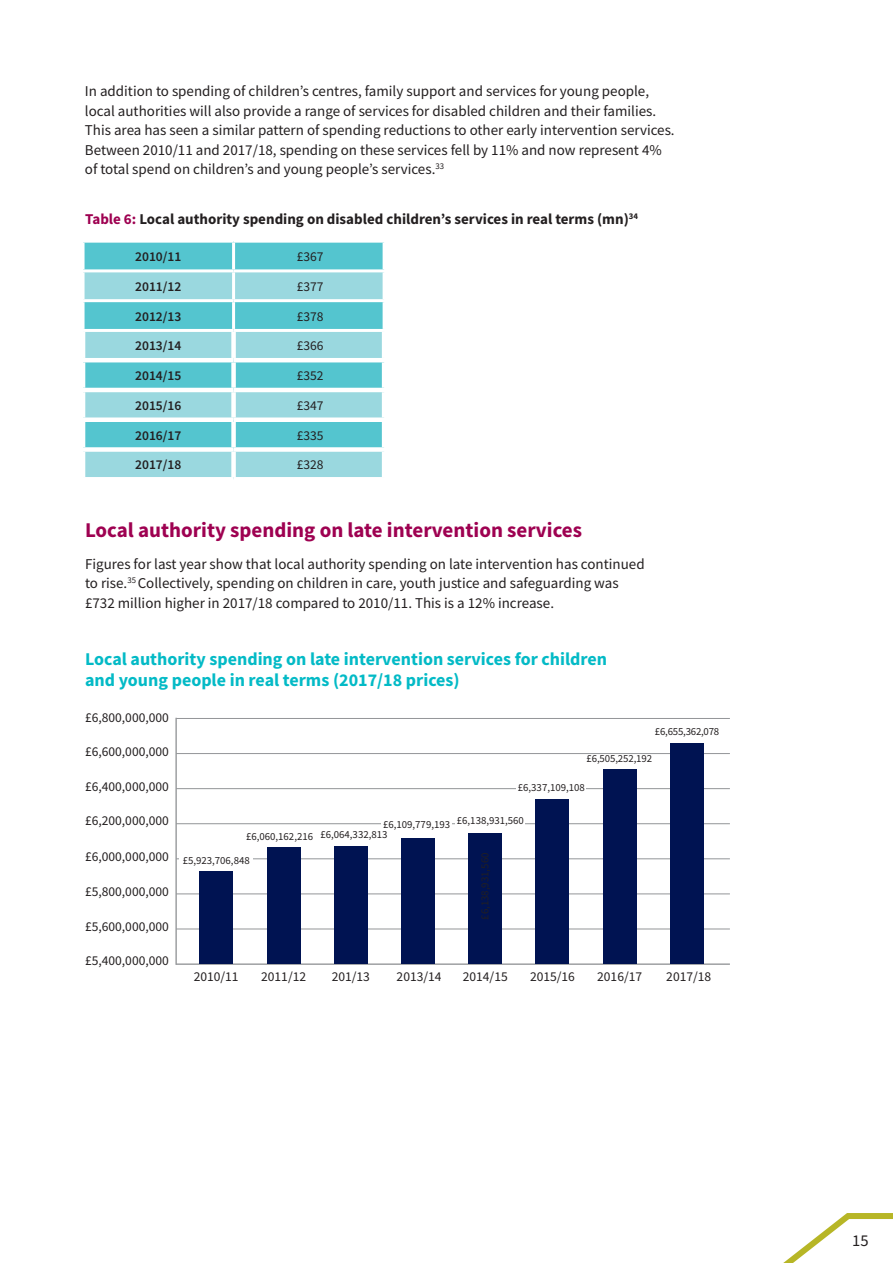
<style>
.page{position:relative;width:893px;height:1263px;background:#fff}
.page>*{position:absolute;margin:0;border:0;box-sizing:border-box;transform-origin:0 0}
.t1{font:700 21px "Source Sans Pro";color:#9e0151}
.t2{font:700 18px/21px "Source Sans Pro";color:#03bac6}
.t3{font:16.5px "Source Sans Pro";color:#231f20}
.t4{font:15px/19.5px "Source Sans Pro";color:#231f20}
.t5{font:700 15px "Source Sans Pro";color:#231f20}
.t6{font:13.5px "Source Sans Pro";color:#231f20}
.t7{font:600 13.5px "Source Sans Pro";color:#231f20}
.t8{font:10.8px "Source Sans Pro";color:#231f20}
.t9{font:10.8px "Source Sans Pro";letter-spacing:-.02em;color:#231f20}
.s1{color:#9e0151}
</style>
<div class="page">
<svg style="left:783px;top:1213px;width:110px;height:50px"></svg>
<div style="left:85px;top:243px;width:298px;height:26px;background:#54c5cf"></div>
<svg style="left:85px;top:272px;width:298px;height:205px;background:#7dd0d8"></svg>
<div style="left:231px;top:332px;width:5px;height:26px;background:#fff"></div>
<hr style="left:382px;top:332px;width:4px;height:26px;background:#fff">
<div style="left:231px;top:362px;width:5px;height:26px;background:#fff"></div>
<hr style="left:382px;top:362px;width:4px;height:26px;background:#fff">
<div style="left:231px;top:392px;width:5px;height:25px;background:#fff"></div>
<hr style="left:382px;top:392px;width:4px;height:25px;background:#fff">
<div style="left:231px;top:422px;width:5px;height:25px;background:#fff"></div>
<hr style="left:382px;top:422px;width:4px;height:25px;background:#fff">
<div style="left:231px;top:452px;width:5px;height:25px;background:#fff"></div>
<hr style="left:382px;top:452px;width:4px;height:25px;background:#fff">
<hr style="left:81px;top:358px;width:153px;height:4px;background:#fff">
<hr style="left:234px;top:358px;width:152px;height:4px;background:#fff">
<hr style="left:81px;top:388px;width:153px;height:4px;background:#fff">
<hr style="left:234px;top:388px;width:152px;height:4px;background:#fff">
<div style="left:81px;top:417px;width:153px;height:5px;background:#fff"></div>
<div style="left:234px;top:417px;width:152px;height:5px;background:#fff"></div>
<div style="left:81px;top:447px;width:153px;height:5px;background:#fff"></div>
<div style="left:234px;top:447px;width:152px;height:5px;background:#fff"></div>
<hr style="left:232px;top:243px;width:3px;height:26px;background:#fff">
<hr style="left:232px;top:272px;width:3px;height:27px;background:#fff">
<hr style="left:82px;top:299px;width:152px;height:3px;background:#fff">
<hr style="left:234px;top:299px;width:152px;height:3px;background:#fff">
<hr style="left:232px;top:302px;width:3px;height:27px;background:#fff">
<hr style="left:82px;top:329px;width:152px;height:3px;background:#fff">
<hr style="left:234px;top:329px;width:152px;height:3px;background:#fff">
<hr style="left:176px;top:753px;width:554px;height:1px;background:#939598">
<hr style="left:176px;top:893px;width:554px;height:1px;background:#939598">
<hr style="left:176px;top:823px;width:554px;height:1px;background:#939598">
<hr style="left:176px;top:963px;width:554px;height:2px;background:#939598">
<hr style="left:176px;top:788px;width:554px;height:1px;background:#939598">
<hr style="left:176px;top:929px;width:554px;height:1px;background:#939598">
<hr style="left:176px;top:718px;width:554px;height:1px;background:#939598">
<hr style="left:176px;top:858px;width:554px;height:1px;background:#939598">
<div style="left:200px;top:871px;width:33px;height:92px;background:#001352"></div>
<div style="left:267px;top:847px;width:33px;height:116px;background:#001352"></div>
<div style="left:334px;top:846px;width:33px;height:117px;background:#001352"></div>
<div style="left:401px;top:838px;width:34px;height:125px;background:#001352"></div>
<div style="left:469px;top:833px;width:33px;height:131px;background:#001352"></div>
<div style="left:536px;top:799px;width:33px;height:164px;background:#001352"></div>
<div style="left:603px;top:769px;width:33px;height:195px;background:#001352"></div>
<div style="left:670px;top:743px;width:33px;height:220px;background:#001352"></div>
<div style="left:180px;top:856px;width:73px;height:14px;background:#fff"></div>
<div style="left:381px;top:819px;width:71px;height:11px;background:#fff"></div>
<div style="left:455px;top:816px;width:70px;height:14px;background:#fff"></div>
<div style="left:516px;top:783px;width:70px;height:16px;background:#fff"></div>
<hr style="left:175px;top:718px;width:2px;height:247px;background:#939598">
<p class="t4" style="left:85px;top:81px;width:591px">In addition to spending of children’s centres, family support and services for young people, local authorities will also provide a range of services for disabled children and their families.<br>This area has seen a similar pattern of spending reductions to other early intervention services.<br>Between 2010/11 and 2017/18, spending on these services fell by 11% and now represent 4% of total spend on children’s and young people’s services.<sup>33</sup></p>
<p class="t5" style="left:85px;top:209px;width:554px"><span class="s1">Table 6:</span> Local authority spending on disabled children’s services in real terms (mn)<sup>34</sup></p>
<p class="t7" style="left:135px;top:248px;width:48px">2010/11</p>
<p class="t6" style="left:297px;top:248px;width:28px">£367</p>
<p class="t7" style="left:135px;top:277px;width:48px">2011/12</p>
<p class="t6" style="left:297px;top:278px;width:28px">£377</p>
<p class="t7" style="left:135px;top:307px;width:48px">2012/13</p>
<p class="t6" style="left:297px;top:308px;width:28px">£378</p>
<p class="t7" style="left:135px;top:337px;width:48px">2013/14</p>
<p class="t6" style="left:297px;top:337px;width:28px">£366</p>
<p class="t7" style="left:135px;top:367px;width:48px">2014/15</p>
<p class="t6" style="left:297px;top:367px;width:28px">£352</p>
<p class="t7" style="left:135px;top:397px;width:48px">2015/16</p>
<p class="t6" style="left:297px;top:397px;width:28px">£347</p>
<p class="t7" style="left:135px;top:426px;width:48px">2016/17</p>
<p class="t6" style="left:297px;top:427px;width:28px">£335</p>
<p class="t7" style="left:135px;top:456px;width:48px">2017/18</p>
<p class="t6" style="left:297px;top:456px;width:28px">£328</p>
<p class="t1" style="left:85px;top:515px;width:499px">Local authority spending on late intervention services</p>
<p class="t4" style="left:85px;top:554px;width:561px">Figures for last year show that local authority spending on late intervention has continued to rise.<sup>35</sup> Collectively, spending on children in care, youth justice and safeguarding was £732 million higher in 2017/18 compared to 2010/11. This is a 12% increase.</p>
<p class="t2" style="left:85px;top:648px;width:524px">Local authority spending on late intervention services for children and young people in real terms (2017/18 prices)</p>
<p class="t6" style="left:85px;top:708px;width:85px">£6,800,000,000</p>
<p class="t6" style="left:85px;top:743px;width:85px">£6,600,000,000</p>
<p class="t6" style="left:85px;top:778px;width:85px">£6,400,000,000</p>
<p class="t6" style="left:85px;top:812px;width:85px">£6,200,000,000</p>
<p class="t6" style="left:85px;top:848px;width:85px">£6,000,000,000</p>
<p class="t6" style="left:85px;top:882px;width:85px">£5,800,000,000</p>
<p class="t6" style="left:85px;top:917px;width:85px">£5,600,000,000</p>
<p class="t6" style="left:85px;top:952px;width:85px">£5,400,000,000</p>
<p class="t9" style="left:655px;top:725px;width:66px">£6,655,362,078</p>
<p class="t8" style="left:586px;top:751px;width:67px">£6,505,252,192</p>
<p class="t8" style="left:518px;top:781px;width:69px">£6,337,109,108</p>
<p class="t8" style="left:457px;top:814px;width:69px">£6,138,931,560</p>
<p class="t8" style="left:383px;top:817px;width:69px">£6,109,779,193</p>
<p class="t8" style="left:246px;top:830px;width:69px">£6,060,162,216</p>
<p class="t8" style="left:320px;top:828px;width:69px">£6,064,332,813</p>
<p class="t8" style="left:183px;top:854px;width:69px">£5,923,706,848</p>
<p class="t8" style="left:478px;top:920px;width:69px;rotate:-90deg">£6,138,931,560</p>
<p class="t6" style="left:194px;top:968px;width:46px">2010/11</p>
<p class="t6" style="left:261px;top:968px;width:46px">2011/12</p>
<p class="t6" style="left:332px;top:968px;width:40px">201/13</p>
<p class="t6" style="left:397px;top:968px;width:46px">2013/14</p>
<p class="t6" style="left:463px;top:968px;width:46px">2014/15</p>
<p class="t6" style="left:530px;top:968px;width:46px">2015/16</p>
<p class="t6" style="left:597px;top:968px;width:46px">2016/17</p>
<p class="t6" style="left:666px;top:968px;width:46px">2017/18</p>
<p class="t3" style="left:852px;top:1229px;width:18px">15</p>
</div>
